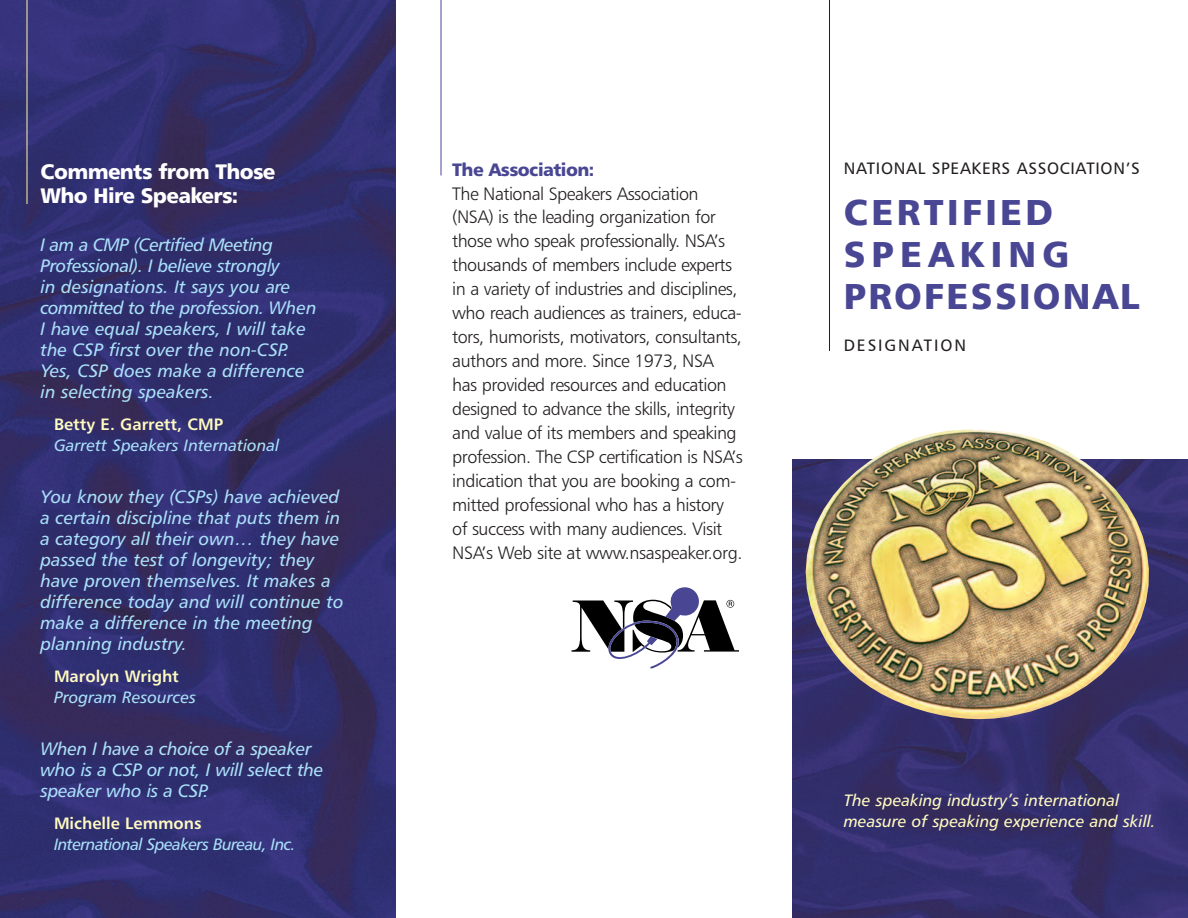
<style>
.page{position:relative;width:1188px;height:918px;background:#fff}
.page>*{position:absolute;margin:0;border:0;box-sizing:border-box;transform-origin:0 0}
.t1{font:36px/42px "Humanist 777 BT Black B";letter-spacing:.09em;color:#494793}
.t2{font:21px/24px "Humanist 777 BT Black B";letter-spacing:-.03em;color:#fff}
.t3{font:18px/24px "Humanist 777 BT Light B";letter-spacing:-.03em;color:#231f20}
.t4{font:18px/21px "Humanist 777 BT Italic B";color:#aae0f9}
.t5{font:18px "Humanist 777 BT Black B";letter-spacing:-.03em;color:#494793}
.t6{font:16.5px/21px "Humanist 777 BT Italic B";color:#fffac1}
.t7{font:16.5px "Humanist 777 BT Bold B";color:#fffac1}
.t8{font:16.5px "Humanist 777 BT Italic B";color:#aae0f9}
.t9{font:16.5px "Humanist 777 BT Italic B";letter-spacing:-.035em;color:#aae0f9}
.t10{font:16.5px "Humanist 777 BT Roman B";letter-spacing:.04em;color:#231f20}
.t11{font:16.5px "Humanist 777 BT Roman B";letter-spacing:.115em;color:#231f20}
</style>
<div class="page">
<img style="left:792px;top:459px;width:396px;height:459px">
<img style="left:0;top:0;width:396px;height:918px">
<svg style="left:572px;top:587px;width:167px;height:82px"></svg>
<img style="left:806px;top:430px;width:343px;height:289px">
<hr style="left:829px;top:0;width:1px;height:351px;background:#231f20">
<hr style="left:27px;top:0;width:1px;height:204px;background:#fff79a">
<hr style="left:441px;top:0;width:1px;height:176px;background:#494793">
<p class="t2" style="left:40px;top:162px;width:236px">Comments from Those<br>Who Hire Speakers:</p>
<p class="t4" style="left:40px;top:236px;width:278px">I am a CMP (Certified Meeting<br>Professional). I believe strongly<br>in designations. It says you are committed to the profession. When<br>I have equal speakers, I will take the CSP first over the non-CSP.<br>Yes, CSP does make a difference in selecting speakers.</p>
<p class="t7" style="left:54px;top:417px;width:171px">Betty E. Garrett, CMP</p>
<p class="t8" style="left:54px;top:438px;width:227px">Garrett Speakers International</p>
<p class="t4" style="left:40px;top:488px;width:305px">You know they (CSPs) have achieved a certain discipline that puts them in a category all their own... they have passed the test of longevity; they have proven themselves. It makes a difference today and will continue to make a difference in the meeting planning industry.</p>
<p class="t7" style="left:54px;top:669px;width:126px">Marolyn Wright</p>
<p class="t8" style="left:54px;top:690px;width:144px">Program Resources</p>
<p class="t4" style="left:40px;top:740px;width:284px">When I have a choice of a speaker who is a CSP or not, I will select the speaker who is a CSP.</p>
<p class="t7" style="left:54px;top:816px;width:149px">Michelle Lemmons</p>
<p class="t9" style="left:54px;top:837px;width:243px">International Speakers Bureau, Inc.</p>
<p class="t5" style="left:452px;top:162px;width:144px">The Association:</p>
<p class="t3" style="left:452px;top:183px;width:292px">The National Speakers Association (NSA) is the leading organization for those who speak professionally. NSA’s thousands of members include experts in a variety of industries and disciplines, who reach audiences as trainers, educa&shy;tors, humorists, motivators, consultants, authors and more. Since 1973, NSA has provided resources and education designed to advance the skills, integrity and value of its members and speaking profession. The CSP certification is NSA’s indication that you are booking a com&shy;mitted professional who has a history of success with many audiences. Visit NSA’s Web site at www.nsaspeaker.org.</p>
<p class="t10" style="left:844px;top:162px;width:298px">NATIONAL SPEAKERS ASSOCIATION’S</p>
<h1 class="t1" style="left:844px;top:195px;width:298px">CERTIFIED<br>SPEAKING<br>PROFESSIONAL</h1>
<p class="t11" style="left:844px;top:339px;width:124px">DESIGNATION</p>
<p class="t6" style="left:844px;top:791px;width:313px">The speaking industry’s international measure of speaking experience and skill.</p>
</div>
